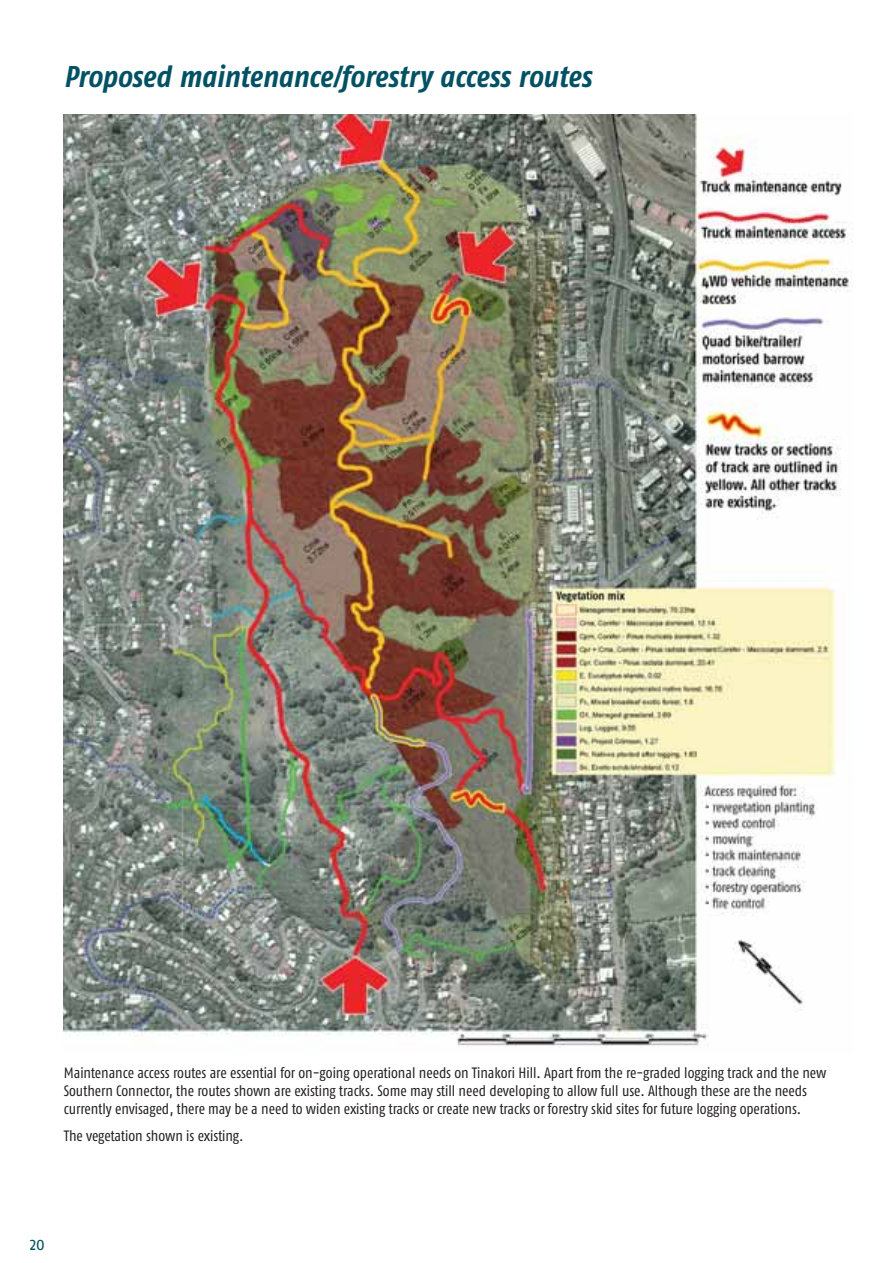
<style>
.page{position:relative;width:893px;height:1263px;background:#fff}
.page>*{position:absolute;margin:0;border:0;box-sizing:border-box;transform-origin:0 0}
.t1{font:italic 700 30px "Fago Co";color:#005163}
.t2{font:18px "Fago Co";color:#005163}
.t3{font:15px/18px "Fago Co";letter-spacing:-.005em;color:#231f20}
</style>
<div class="page">
<img style="left:64px;top:115px;width:789px;height:933px">
<h1 class="t1" style="left:64px;top:66px;width:529px">Proposed maintenance/forestry access routes</h1>
<p class="t3" style="left:64px;top:1065px;width:764px">Maintenance access routes are essential for on-going operational needs on Tinakori Hill. Apart from the re-graded logging track and the new<br>Southern Connector, the routes shown are existing tracks. Some may still need developing to allow full use. Although these are the needs currently envisaged, there may be a need to widen existing tracks or create new tracks or forestry skid sites for future logging operations.</p>
<p class="t3" style="left:64px;top:1128px;width:181px">The vegetation shown is existing.</p>
<p class="t2" style="left:30px;top:1237px;width:17px">20</p>
</div>
